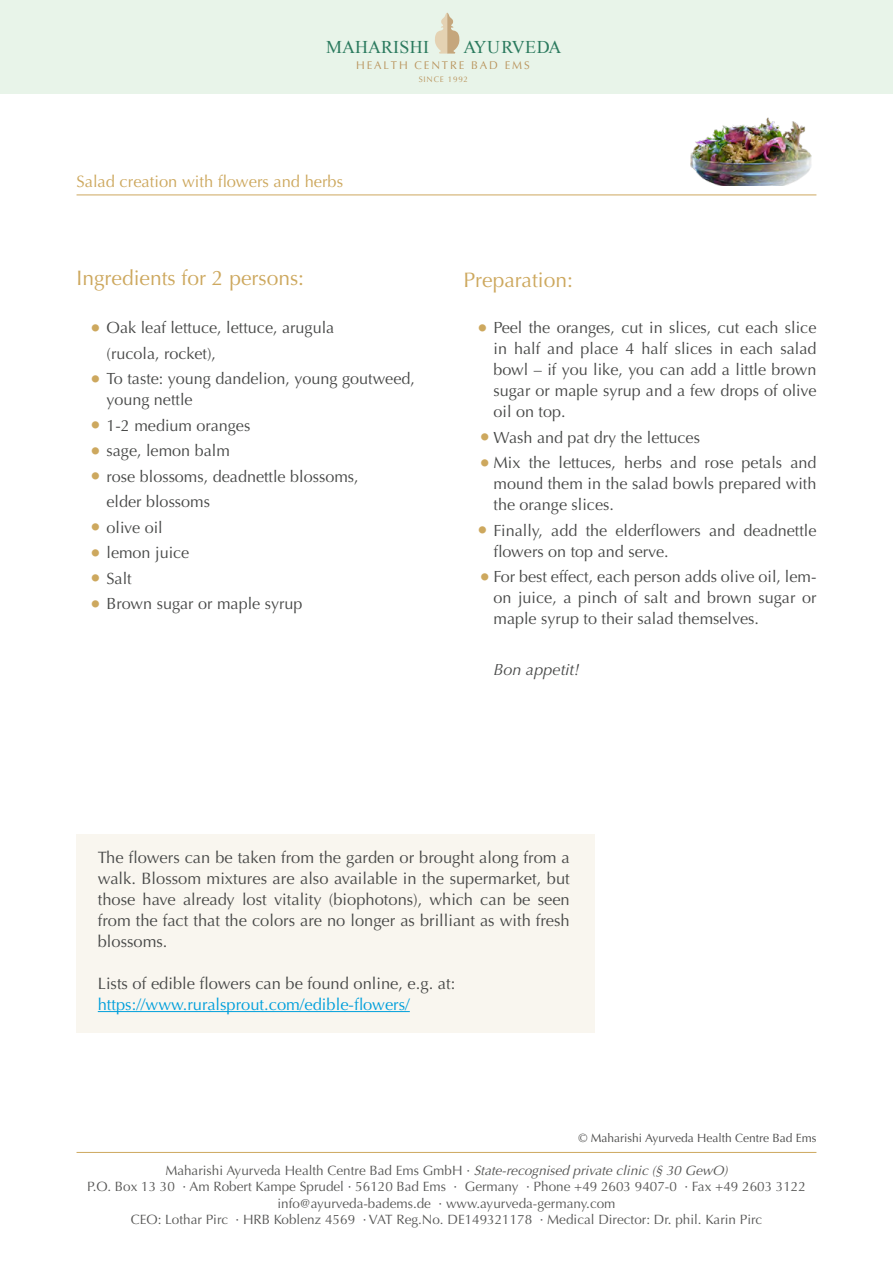
<style>
.page{position:relative;width:893px;height:1263px;background:#fff}
.page>*{position:absolute;margin:0;border:0;box-sizing:border-box;transform-origin:0 0}
.t1{font:21px "Optima";color:#cda85e}
.t2{font:18px "Times New Roman";color:#2c7b5f}
.t3{font:18px "Times New Roman";letter-spacing:.02em;color:#2c7b5f}
.t4{font:16.5px/21px "Optima";color:#484948;text-align:justify}
.t5{font:16.5px "Optima";color:#009fdb}
.t6{font:16.5px "Optima";color:#cda85e}
.t7{font:16.2px/21px "Optima";color:#484948}
.t8{font:italic 16.2px "Optima";color:#484948}
.t9{font:13.5px/16.5px "Optima";color:#575756;text-align:center}
.t10{font:12px "Optima";color:#4a4a49}
.t11{font:11.25px "Optima";letter-spacing:.165em;color:#b9945d}
.t12{font:8.1px "Optima";letter-spacing:.1em;color:#b9945d}
.s1{font-size:21px;color:#cda85e}
.s2{font-style:italic}
</style>
<div class="page">
<div style="left:77px;top:834px;width:518px;height:198px;background:#f9f6ef"></div>
<hr style="left:77px;top:1152px;width:739px;height:1px;background:#cda85e">
<hr style="left:77px;top:195px;width:739px;height:1px;background:#cda85e">
<img style="left:690px;top:117px;width:122px;height:68px">
<hr style="left:98px;top:1011px;width:312px;height:1px;background:#009fdb">
<div style="left:0;top:0;width:893px;height:94px;background:#e8f4e9"></div>
<svg style="left:435px;top:13px;width:25px;height:41px"></svg>
<p class="t2" style="left:326px;top:35px;width:104px">MAHARISHI</p>
<p class="t3" style="left:463px;top:35px;width:100px">AYURVEDA</p>
<p class="t11" style="left:356px;top:59px;width:175px">HEALTH CENTRE BAD EMS</p>
<p class="t12" style="left:419px;top:74px;width:51px">SINCE 1992</p>
<p class="t6" style="left:77px;top:172px;width:268px">Salad creation with flowers and herbs</p>
<p class="t1" style="left:77px;top:266px;width:229px">Ingredients for 2 persons:</p>
<p class="t7" style="left:107px;top:315px;width:229px;line-height:25.5px;text-indent:-17px"><span class="s1">•</span> Oak leaf lettuce, lettuce, arugula (rucola, rocket),</p>
<p class="t7" style="left:107px;top:368px;width:310px;text-indent:-17px"><span class="s1">•</span> To taste: young dandelion, young goutweed, young nettle</p>
<p class="t7" style="left:89px;top:415px;width:163px"><span class="s1">•</span> 1-2 medium oranges</p>
<p class="t7" style="left:89px;top:440px;width:142px"><span class="s1">•</span> sage, lemon balm</p>
<p class="t7" style="left:107px;top:464px;width:254px;line-height:25.5px;text-indent:-17px"><span class="s1">•</span> rose blossoms, deadnettle blossoms, elder blossoms</p>
<p class="t7" style="left:89px;top:517px;width:75px"><span class="s1">•</span> olive oil</p>
<p class="t7" style="left:89px;top:542px;width:102px"><span class="s1">•</span> lemon juice</p>
<p class="t7" style="left:89px;top:568px;width:44px"><span class="s1">•</span> Salt</p>
<p class="t7" style="left:89px;top:593px;width:215px"><span class="s1">•</span> Brown sugar or maple syrup</p>
<p class="t1" style="left:463px;top:267px;width:111px">Preparation:</p>
<p class="t7" style="left:493px;top:317px;width:324px;text-align:justify;text-indent:-17px"><span class="s1">•</span> Peel the oranges, cut in slices, cut each slice in half and place 4 half slices in each salad bowl – if you like, you can add a little brown sugar or maple syrup and a few drops of olive oil on top.</p>
<p class="t7" style="left:478px;top:427px;width:223px"><span class="s1">•</span>Wash and pat dry the lettuces</p>
<p class="t7" style="left:493px;top:452px;width:324px;text-align:justify;text-indent:-15px"><span class="s1">•</span>Mix the lettuces, herbs and rose petals and mound them in the salad bowls prepared with the orange slices.</p>
<p class="t7" style="left:493px;top:520px;width:324px;text-indent:-17px"><span class="s1">•</span> Finally, add the elderflowers and deadnettle flowers on top and serve.</p>
<p class="t7" style="left:493px;top:566px;width:324px;text-align:justify;text-indent:-15px"><span class="s1">•</span>For best effect, each person adds olive oil, lem&shy;on juice, a pinch of salt and brown sugar or maple syrup to their salad themselves.</p>
<p class="t8" style="left:493px;top:660px;width:88px">Bon appetit!</p>
<p class="t4" style="left:98px;top:847px;width:473px">The flowers can be taken from the garden or brought along from a walk. Blossom mixtures are also available in the supermarket, but those have already lost vitality (biophotons), which can be seen from the fact that the colors are no longer as brilliant as with fresh blossoms.</p>
<p class="t4" style="left:98px;top:973px;width:359px">Lists of edible flowers can be found online, e.g. at:</p>
<p class="t5" style="left:98px;top:995px;width:313px">https://www.ruralsprout.com/edible-flowers/</p>
<p class="t10" style="left:579px;top:1131px;width:239px">© Maharishi Ayurveda Health Centre Bad Ems</p>
<p class="t9" style="left:87px;top:1162px;width:720px">Maharishi Ayurveda Health Centre Bad Ems GmbH · <span class="s2">State-recognised private clinic (§ 30 GewO)<br></span>P.O. Box 13 30 · Am Robert Kampe Sprudel · 56120 Bad Ems · Germany · Phone +49 2603 9407-0 · Fax +49 2603 3122 info@ayurveda-badems.de · www.ayurveda-germany.com<br>CEO: Lothar Pirc · HRB Koblenz 4569 · VAT Reg.No. DE149321178 · Medical Director: Dr. phil. Karin Pirc</p>
</div>
